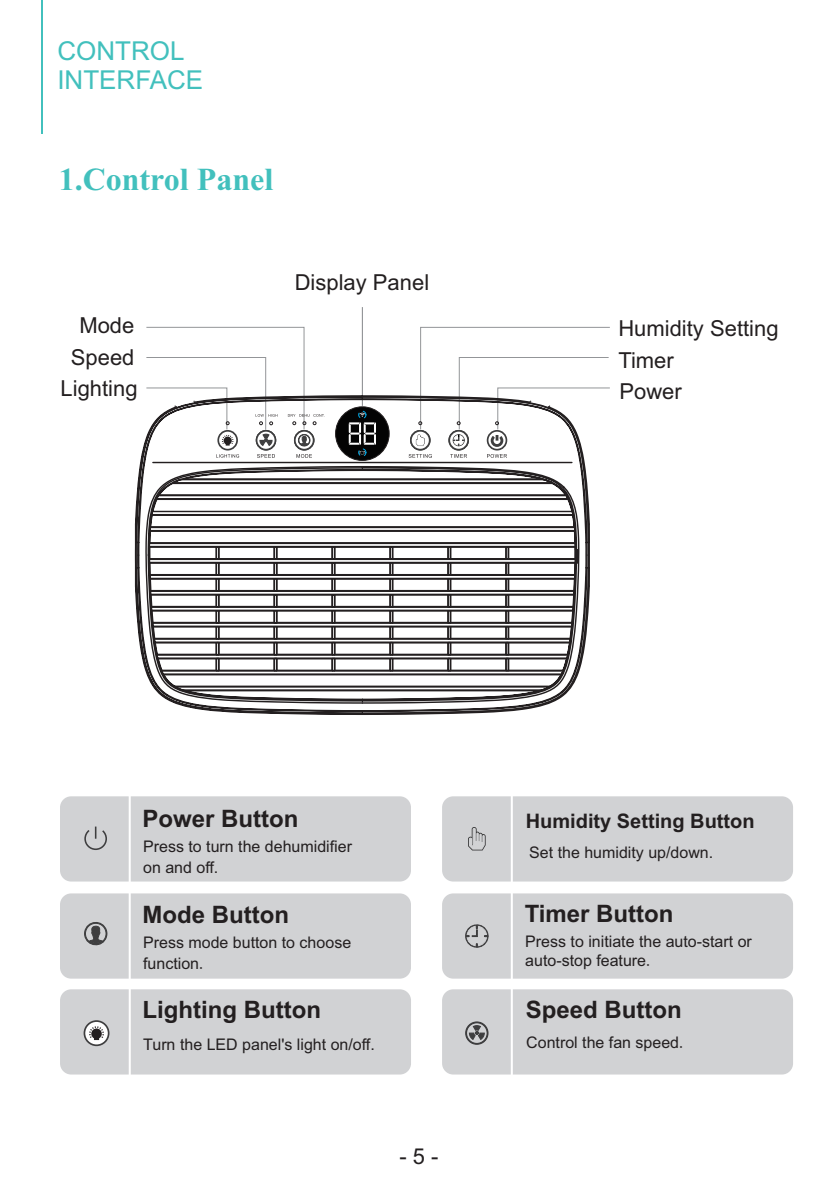
<style>
.page{position:relative;width:838px;height:1191px;background:#fff}
.page>*{position:absolute;margin:0;border:0;box-sizing:border-box;transform-origin:0 0}
.t1{font:700 32px "Times New Roman";color:#42c0bd}
.t2{font:26px/29px "Arial";color:#42c0bd}
.t3{font:700 24px "Arial";color:#231f20}
.t4{font:22px/31.6px "Arial";color:#231f20;text-align:right}
.t5{font:700 20px "Arial";color:#231f20}
.t6{font:16px/21.4px "Arial";color:#231f20}
.s1{font-family:"Sim Sun"}
</style>
<div class="page">
<hr style="left:41px;top:0;width:2px;height:134px;background:#42c0bd">
<div style="left:442px;top:893px;width:351px;height:85px;background:#d1d2d4"></div>
<div style="left:442px;top:989px;width:351px;height:85px;background:#d1d2d4"></div>
<hr style="left:362px;top:307px;width:1px;height:99px;background:#939598">
<div style="left:442px;top:796px;width:351px;height:85px;background:#d1d2d4"></div>
<div style="left:60px;top:893px;width:351px;height:85px;background:#d1d2d4"></div>
<div style="left:60px;top:796px;width:351px;height:85px;background:#d1d2d4"></div>
<svg style="left:134px;top:325px;width:228px;height:390px"></svg>
<svg style="left:257px;top:454px;width:18px;height:3px"></svg>
<svg style="left:296px;top:454px;width:16px;height:3px"></svg>
<svg style="left:217px;top:430px;width:21px;height:20px"></svg>
<svg style="left:216px;top:454px;width:23px;height:3px"></svg>
<svg style="left:146px;top:326px;width:178px;height:122px"></svg>
<svg style="left:349px;top:326px;width:261px;height:389px"></svg>
<div style="left:60px;top:989px;width:351px;height:85px;background:#d1d2d4"></div>
<h2 class="t2" style="left:57px;top:38px;width:147px">CONTROL<br>INTERFACE</h2>
<h1 class="t1" style="left:59px;top:169px;width:216px">1.Control Panel</h1>
<h3 class="t4" style="left:295px;top:268px;width:136px">Display Panel</h3>
<h3 class="t4" style="left:61px;top:311px;width:79px">Mode<br>Speed<br>Lighting</h3>
<h3 class="t4" style="left:618px;top:314px;width:162px;text-align:left">Humidity Setting<br>Timer<br>Power</h3>
<h3 class="t3" style="left:143px;top:808px;width:158px">Power Button</h3>
<p class="t6" style="left:143px;top:836px;width:210px">Press to turn the dehumidifier on and off.</p>
<h3 class="t3" style="left:143px;top:904px;width:148px">Mode Button</h3>
<p class="t6" style="left:143px;top:932px;width:210px">Press mode button to choose function<span class="s1">.</span></p>
<h3 class="t3" style="left:143px;top:999px;width:180px">Lighting Button</h3>
<p class="t6" style="left:143px;top:1034px;width:233px">Turn the LED panel's light on/off.</p>
<h3 class="t4" style="left:399px;top:1141px;width:40px">- 5 -</h3>
<p class="t5" style="left:526px;top:813px;width:230px">Humidity Setting Button</p>
<p class="t6" style="left:529px;top:843px;width:186px">Set the humidity up/down.</p>
<h3 class="t3" style="left:525px;top:903px;width:150px">Timer Button</h3>
<p class="t6" style="left:525px;top:932px;width:228px;line-height:18.8px">Press to initiate the auto-start or auto-stop feature<span class="s1">.</span></p>
<h3 class="t3" style="left:526px;top:999px;width:157px">Speed Button</h3>
<p class="t6" style="left:526px;top:1032px;width:162px">Control the fan speed<span class="s1">.</span></p>
</div>
